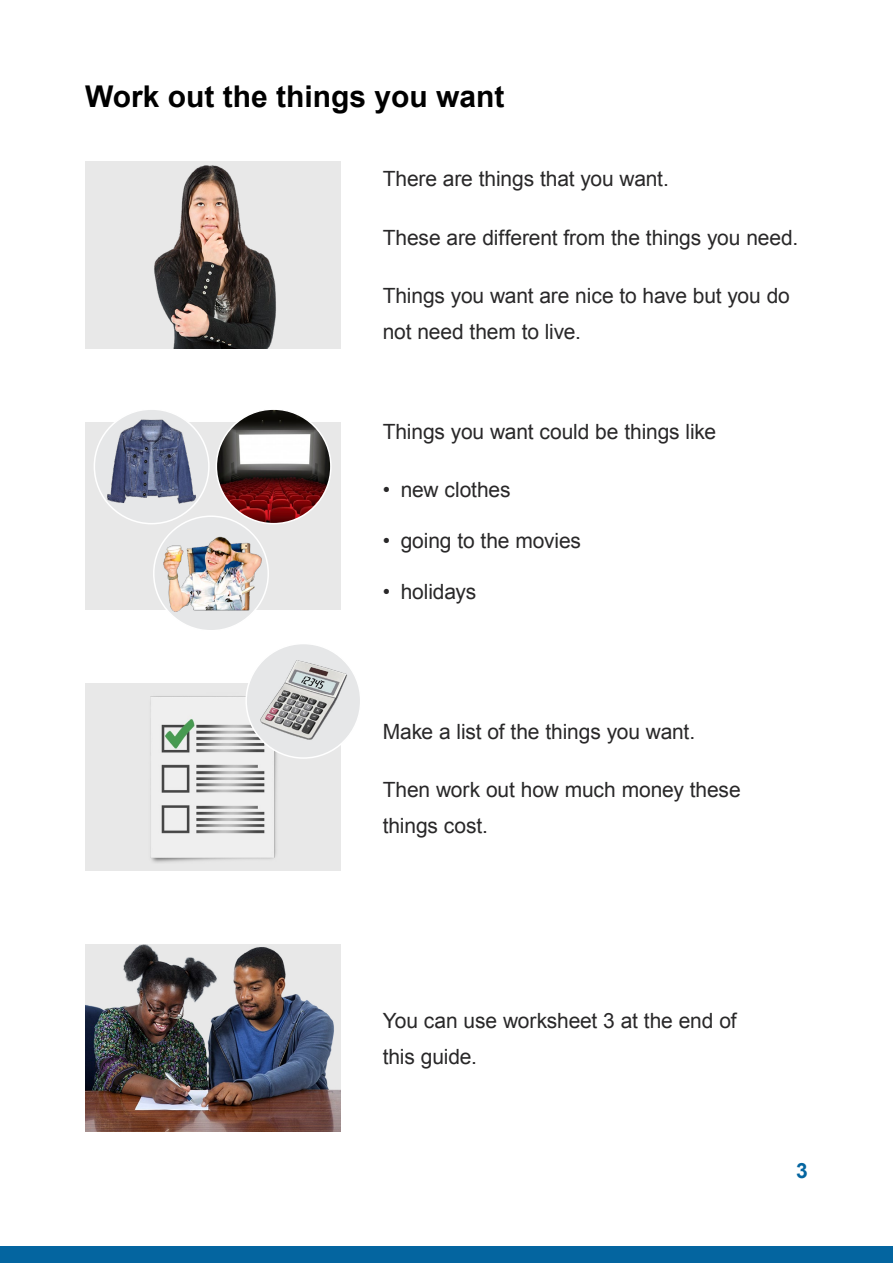
<style>
.page{position:relative;width:893px;height:1263px;background:#fff}
.page>*{position:absolute;margin:0;border:0;box-sizing:border-box;transform-origin:0 0}
.t1{font:700 30px "Arial";color:#000}
.t2{font:21px/36px "Arial";letter-spacing:-.005em;color:#292829}
.t3{font:700 21px "Arial";color:#0465a0}
</style>
<div class="page">
<div style="left:0;top:1246px;width:893px;height:17px;background:#0465a0"></div>
<div style="left:85px;top:423px;width:255px;height:187px;background:#e8e8e8"></div>
<div style="left:94px;top:409px;width:115px;height:115px;background:#e6e7e8;border-radius:50%"></div>
<img style="left:107px;top:417px;width:90px;height:90px">
<div style="left:94px;top:408px;width:116px;height:116px;border:2px solid #fff;border-radius:50%"></div>
<img style="left:216px;top:409px;width:115px;height:115px;border-radius:57px">
<div style="left:216px;top:408px;width:116px;height:116px;border:2px solid #fff;border-radius:50%"></div>
<img style="left:158px;top:519px;width:108px;height:108px">
<div style="left:153px;top:515px;width:116px;height:116px;border:2px solid #fff;border-radius:50%"></div>
<div style="left:85px;top:684px;width:255px;height:187px;background:#e8e8e8"></div>
<img style="left:150px;top:696px;width:137px;height:167px">
<div style="left:85px;top:162px;width:255px;height:187px;background:#e8e8e8"></div>
<img style="left:154px;top:165px;width:122px;height:184px">
<img style="left:85px;top:945px;width:255px;height:187px">
<div style="left:246px;top:643px;width:115px;height:115px;background:#e6e7e8;border-radius:50%"></div>
<img style="left:258px;top:654px;width:90px;height:90px">
<div style="left:245px;top:643px;width:116px;height:116px;border:2px solid #fff;border-radius:50%"></div>
<h1 class="t1" style="left:85px;top:77px;width:421px">Work out the things you want</h1>
<p class="t2" style="left:383px;top:161px;width:288px">There are things that you want.</p>
<p class="t2" style="left:383px;top:219px;width:417px">These are different from the things you need.</p>
<p class="t2" style="left:383px;top:278px;width:409px">Things you want are nice to have but you do not need them to live.</p>
<p class="t2" style="left:383px;top:413px;width:335px">Things you want could be things like</p>
<p class="t2" style="left:383px;top:472px;width:129px">• new clothes</p>
<p class="t2" style="left:383px;top:523px;width:200px">• going to the movies</p>
<p class="t2" style="left:383px;top:574px;width:95px">• holidays</p>
<p class="t2" style="left:383px;top:714px;width:314px">Make a list of the things you want.</p>
<p class="t2" style="left:383px;top:772px;width:359px">Then work out how much money these things cost.</p>
<p class="t2" style="left:383px;top:1003px;width:355px">You can use worksheet 3 at the end of this guide.</p>
<p class="t3" style="left:796px;top:1157px;width:13px">3</p>
</div>
